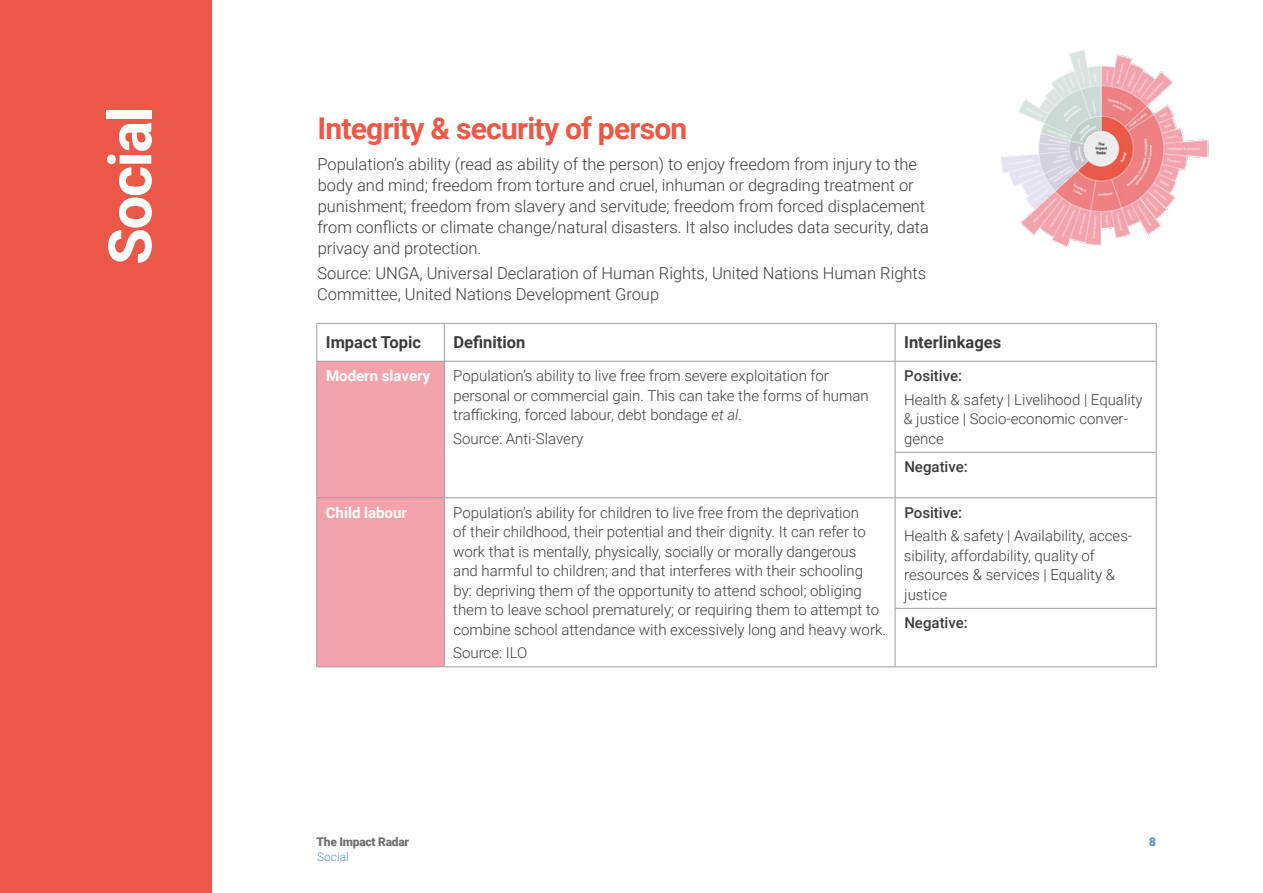
<style>
.page{position:relative;width:1263px;height:893px;background:#fff}
.page>*{position:absolute;margin:0;border:0;box-sizing:border-box;transform-origin:0 0}
.t1{font:700 60px "Roboto";letter-spacing:-.025em;color:#fff}
.t2{font:700 30px "Roboto";letter-spacing:-.025em;color:#eb5848}
.t3{font:300 16.5px/21px "Roboto";color:#3c3c3b}
.t4{font:700 16.5px "Roboto";color:#3c3c3b}
.t5{font:300 15px/19.5px "Roboto";color:#3c3c3b}
.t6{font:500 15px "Roboto";color:#3c3c3b}
.t7{font:700 15px "Roboto";color:#fff}
.t8{font:900 12px "Roboto";letter-spacing:-.02em;color:#706f6f}
.t9{font:300 12px "Roboto";color:#5390cd}
.t10{font:900 12px "Roboto";color:#5390cd}
.s1{font-style:italic}
</style>
<div class="page">
<div style="left:317px;top:362px;width:127px;height:304px;background:#f4a3ac"></div>
<hr style="left:895px;top:452px;width:262px;height:1px;background:#9d9d9c">
<hr style="left:895px;top:497px;width:262px;height:1px;background:#9d9d9c">
<hr style="left:895px;top:608px;width:262px;height:1px;background:#9d9d9c">
<hr style="left:895px;top:666px;width:262px;height:1px;background:#9d9d9c">
<hr style="left:1156px;top:362px;width:1px;height:90px;background:#9d9d9c">
<hr style="left:1156px;top:453px;width:1px;height:44px;background:#9d9d9c">
<hr style="left:1156px;top:498px;width:1px;height:110px;background:#9d9d9c">
<hr style="left:1156px;top:609px;width:1px;height:57px;background:#9d9d9c">
<hr style="left:316px;top:362px;width:1px;height:90px;background:#9d9d9c">
<hr style="left:316px;top:452px;width:1px;height:45px;background:#9d9d9c">
<hr style="left:444px;top:362px;width:1px;height:90px;background:#9d9d9c">
<hr style="left:895px;top:362px;width:1px;height:90px;background:#9d9d9c">
<hr style="left:444px;top:452px;width:1px;height:45px;background:#9d9d9c">
<hr style="left:895px;top:453px;width:1px;height:44px;background:#9d9d9c">
<hr style="left:444px;top:497px;width:451px;height:1px;background:#9d9d9c">
<hr style="left:895px;top:498px;width:1px;height:110px;background:#9d9d9c">
<hr style="left:895px;top:609px;width:1px;height:57px;background:#9d9d9c">
<hr style="left:316px;top:497px;width:128px;height:1px;background:#9d9d9c">
<hr style="left:316px;top:498px;width:1px;height:110px;background:#9d9d9c">
<hr style="left:444px;top:498px;width:1px;height:110px;background:#9d9d9c">
<hr style="left:316px;top:608px;width:1px;height:58px;background:#9d9d9c">
<hr style="left:444px;top:608px;width:1px;height:58px;background:#9d9d9c">
<hr style="left:444px;top:666px;width:451px;height:1px;background:#9d9d9c">
<hr style="left:316px;top:666px;width:128px;height:1px;background:#9d9d9c">
<hr style="left:316px;top:323px;width:128px;height:1px;background:#9d9d9c">
<hr style="left:316px;top:324px;width:1px;height:37px;background:#9d9d9c">
<hr style="left:444px;top:323px;width:451px;height:1px;background:#9d9d9c">
<hr style="left:444px;top:324px;width:1px;height:37px;background:#9d9d9c">
<hr style="left:895px;top:323px;width:262px;height:1px;background:#9d9d9c">
<hr style="left:895px;top:324px;width:1px;height:37px;background:#9d9d9c">
<hr style="left:1156px;top:324px;width:1px;height:37px;background:#9d9d9c">
<hr style="left:316px;top:361px;width:128px;height:1px;background:#9d9d9c">
<hr style="left:444px;top:361px;width:451px;height:1px;background:#9d9d9c">
<hr style="left:895px;top:361px;width:262px;height:1px;background:#9d9d9c">
<div style="left:0;top:0;width:211px;height:893px;background:#eb5848"></div>
<img style="left:1000px;top:49px;width:209px;height:198px">
<h1 class="t1" style="left:88px;top:265px;width:160px;rotate:-90deg">Social</h1>
<h2 class="t2" style="left:317px;top:107px;width:372px">Integrity &amp; security of person</h2>
<p class="t3" style="left:317px;top:153px;width:613px">Population’s ability (read as ability of the person) to enjoy freedom from injury to the body and mind; freedom from torture and cruel, inhuman or degrading treatment or punishment; freedom from slavery and servitude; freedom from forced displacement from conflicts or climate change/natural disasters. It also includes data security, data privacy and protection.</p>
<p class="t3" style="left:317px;top:262px;width:610px">Source: UNGA, Universal Declaration of Human Rights, United Nations Human Rights<br>Committee, United Nations Development Group</p>
<p class="t4" style="left:326px;top:331px;width:97px">Impact Topic</p>
<p class="t4" style="left:454px;top:331px;width:73px">Definition</p>
<p class="t4" style="left:904px;top:331px;width:99px">Interlinkages</p>
<p class="t7" style="left:326px;top:365px;width:106px">Modern slavery</p>
<p class="t5" style="left:453px;top:365px;width:417px">Population’s ability to live free from severe exploitation for personal or commercial gain. This can take the forms of human trafficking, forced labour, debt bondage <span class="s1">et al</span>.</p>
<p class="t5" style="left:453px;top:428px;width:132px">Source: Anti-Slavery</p>
<p class="t6" style="left:904px;top:365px;width:59px">Positive:</p>
<p class="t5" style="left:903px;top:389px;width:241px">Health &amp; safety | Livelihood | Equality &amp; justice | Socio-economic conver&shy;gence</p>
<p class="t6" style="left:904px;top:456px;width:65px">Negative:</p>
<p class="t7" style="left:326px;top:502px;width:83px">Child labour</p>
<p class="t5" style="left:453px;top:502px;width:434px">Population’s ability for children to live free from the deprivation<br>of their childhood, their potential and their dignity. It can refer to work that is mentally, physically, socially or morally dangerous<br>and harmful to children; and that interferes with their schooling<br>by: depriving them of the opportunity to attend school; obliging them to leave school prematurely; or requiring them to attempt to combine school attendance with excessively long and heavy work.</p>
<p class="t5" style="left:453px;top:643px;width:76px">Source: ILO</p>
<p class="t6" style="left:904px;top:502px;width:59px">Positive:</p>
<p class="t5" style="left:904px;top:526px;width:230px">Health &amp; safety | Availability, acces&shy;sibility, affordability, quality of resources &amp; services | Equality &amp; justice</p>
<p class="t6" style="left:904px;top:612px;width:65px">Negative:</p>
<p class="t8" style="left:316px;top:833px;width:94px">The Impact Radar</p>
<p class="t10" style="left:1149px;top:833px;width:8px">8</p>
<p class="t9" style="left:317px;top:848px;width:33px">Social</p>
</div>
